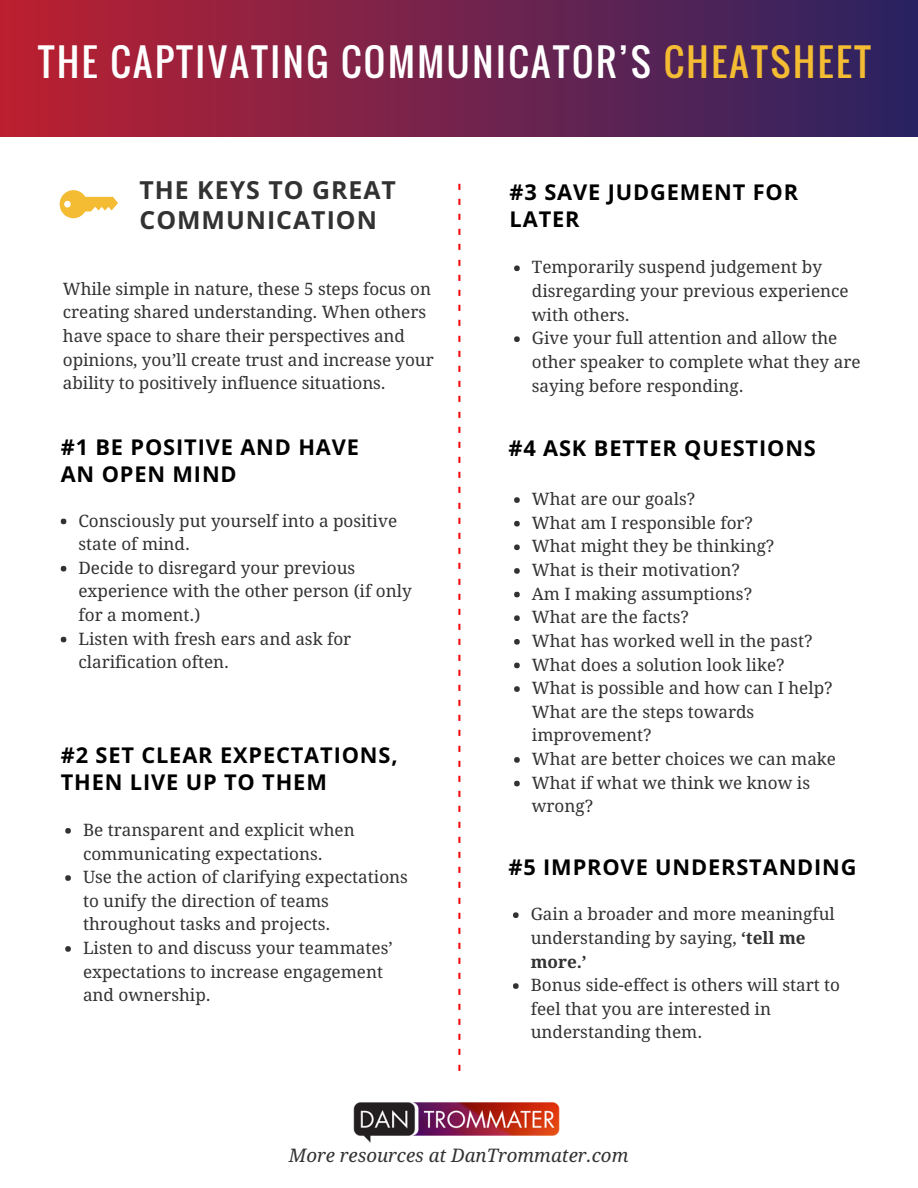
<style>
.page{position:relative;width:918px;height:1188px;background:#fff}
.page>*{position:absolute;margin:0;border:0;box-sizing:border-box;transform-origin:0 0}
.t1{font:37.35px "Oswald";letter-spacing:.07em;color:#fff}
.t2{font:24.9px "Arimo";color:#f20006}
.t3{font:700 24.9px/30.3px "Open Sans";letter-spacing:.04em;color:#323232}
.t4{font:700 21.75px/27px "Open Sans";letter-spacing:.04em;color:#000}
.t5{font:italic 18.75px "Droid Serif";color:#323232}
.t6{font:17.1px/23.7px "Droid Serif";color:#323232}
.s1{color:#f4bc33}
.s2{font-weight:700}
</style>
<div class="page">
<img style="left:0;top:0;width:918px;height:136px">
<svg style="left:61px;top:519px;width:5px;height:5px"></svg>
<svg style="left:61px;top:566px;width:5px;height:6px"></svg>
<svg style="left:61px;top:637px;width:5px;height:5px"></svg>
<svg style="left:513px;top:912px;width:6px;height:6px"></svg>
<svg style="left:513px;top:983px;width:6px;height:6px"></svg>
<svg style="left:65px;top:828px;width:6px;height:6px"></svg>
<svg style="left:65px;top:875px;width:6px;height:6px"></svg>
<svg style="left:65px;top:946px;width:6px;height:6px"></svg>
<svg style="left:514px;top:266px;width:6px;height:5px"></svg>
<svg style="left:514px;top:336px;width:6px;height:6px"></svg>
<svg style="left:60px;top:190px;width:58px;height:28px"></svg>
<svg style="left:514px;top:497px;width:6px;height:6px"></svg>
<svg style="left:514px;top:521px;width:6px;height:5px"></svg>
<svg style="left:514px;top:544px;width:6px;height:6px"></svg>
<svg style="left:514px;top:568px;width:6px;height:6px"></svg>
<svg style="left:514px;top:592px;width:6px;height:5px"></svg>
<svg style="left:514px;top:615px;width:6px;height:6px"></svg>
<svg style="left:514px;top:639px;width:6px;height:6px"></svg>
<svg style="left:514px;top:663px;width:6px;height:5px"></svg>
<svg style="left:514px;top:686px;width:6px;height:6px"></svg>
<svg style="left:514px;top:757px;width:6px;height:6px"></svg>
<svg style="left:514px;top:781px;width:6px;height:5px"></svg>
<img style="left:353px;top:1102px;width:206px;height:41px">
<h1 class="t1" style="left:38px;top:33px;width:834px">THE CAPTIVATING COMMUNICATOR’S <span class="s1">CHEATSHEET</span></h1>
<h2 class="t3" style="left:139px;top:174px;width:258px">THE KEYS TO GREAT<br>COMMUNICATION</h2>
<p class="t6" style="left:63px;top:277px;width:372px">While simple in nature, these 5 steps focus on creating shared understanding. When others have space to share their perspectives and opinions, you’ll create trust and increase your ability to positively influence situations.</p>
<p class="t4" style="left:61px;top:433px;width:300px">#1 BE POSITIVE AND HAVE<br>AN OPEN MIND</p>
<p class="t6" style="left:79px;top:509px;width:335px">Consciously put yourself into a positive state of mind.<br>Decide to disregard your previous experience with the other person (if only for a moment.)<br>Listen with fresh ears and ask for clarification often.</p>
<p class="t4" style="left:61px;top:741px;width:338px">#2 SET CLEAR EXPECTATIONS,<br>THEN LIVE UP TO THEM</p>
<p class="t6" style="left:83px;top:818px;width:327px">Be transparent and explicit when communicating expectations.<br>Use the action of clarifying expectations to unify the direction of teams throughout tasks and projects.<br>Listen to and discuss your teammates’ expectations to increase engagement and ownership.</p>
<h2 class="t2" style="left:444px;top:1072px;width:891px;rotate:-90deg">-----------------------------------------------------------</h2>
<p class="t4" style="left:510px;top:178px;width:290px">#3 SAVE JUDGEMENT FOR<br>LATER</p>
<p class="t6" style="left:532px;top:256px;width:330px">Temporarily suspend judgement by disregarding your previous experience with others.<br>Give your full attention and allow the other speaker to complete what they are saying before responding.</p>
<p class="t4" style="left:508px;top:434px;width:309px">#4 ASK BETTER QUESTIONS</p>
<p class="t6" style="left:532px;top:487px;width:306px">What are our goals?<br>What am I responsible for?<br>What might they be thinking?<br>What is their motivation?<br>Am I making assumptions?<br>What are the facts?<br>What has worked well in the past?<br>What does a solution look like?<br>What is possible and how can I help?<br>What are the steps towards improvement?<br>What are better choices we can make<br>What if what we think we know is wrong?</p>
<p class="t4" style="left:508px;top:853px;width:350px">#5 IMPROVE UNDERSTANDING</p>
<p class="t6" style="left:531px;top:902px;width:306px">Gain a broader and more meaningful understanding by saying, <span class="s2">‘tell me more.’</span></p>
<p class="t6" style="left:531px;top:973px;width:311px">Bonus side-effect is others will start to feel that you are interested in understanding them.</p>
<p class="t5" style="left:289px;top:1145px;width:341px">More resources at DanTrommater.com</p>
</div>
